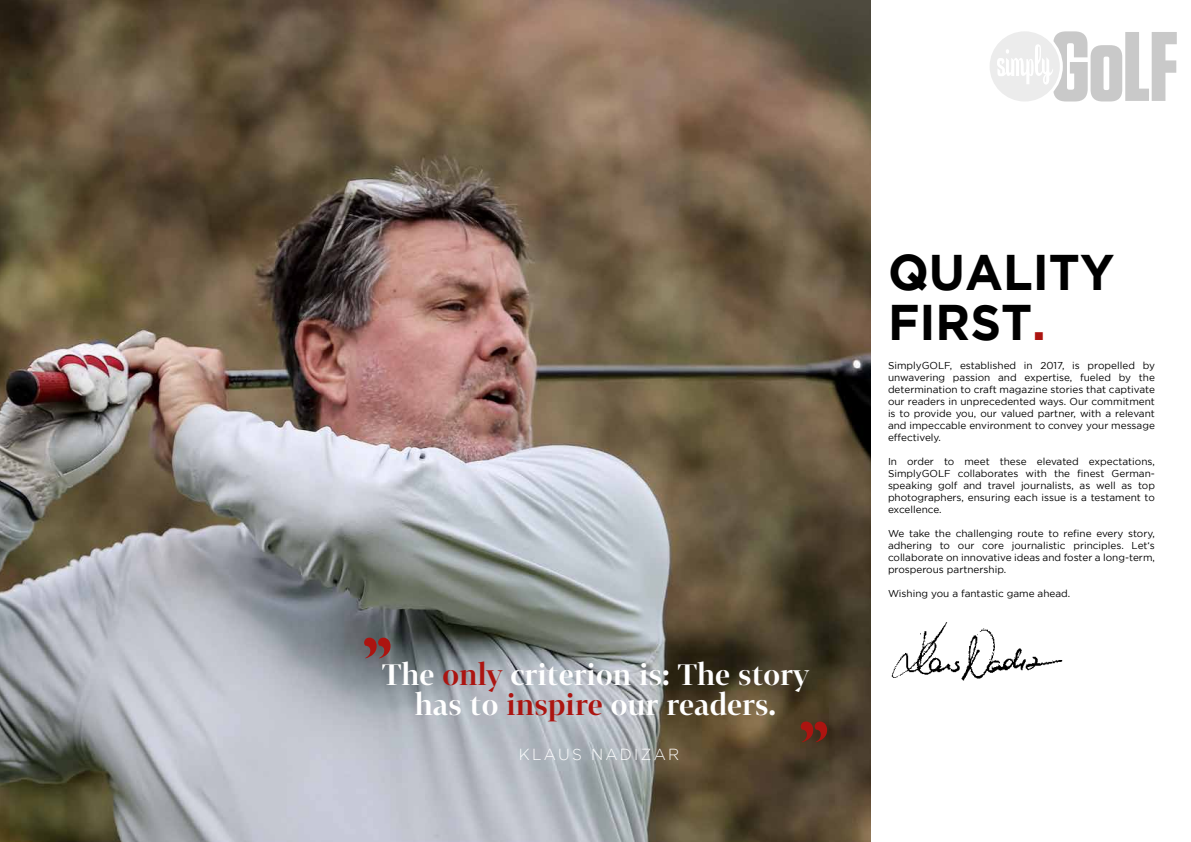
<style>
.page{position:relative;width:1191px;height:842px;background:#fff}
.page>*{position:absolute;margin:0;border:0;box-sizing:border-box;transform-origin:0 0}
.t1{font:600 60px "Tabac G1";color:#ac1410}
.t2{font:700 50px/50px "Gotham";color:#000;scale:.96 1}
.t3{font:600 29px/30px "Tabac G1";color:#fff}
.t4{font:300 16px "Gotham";letter-spacing:.15em;color:#fff;scale:.96 1}
.t5{font:10px/12px "Gotham";color:#000;text-align:justify}
.s1{color:#ac1410}
.s2{font-size:60px;color:#ac1410}
</style>
<div class="page">
<svg style="left:987px;top:30px;width:74px;height:73px"></svg>
<div style="left:986px;top:28px;width:76px;height:77px;border:3px solid #fff;border-radius:50%"></div>
<svg style="left:997px;top:31px;width:179px;height:70px"></svg>
<img style="left:891px;top:622px;width:172px;height:59px">
<img style="left:0;top:0;width:871px;height:842px">
<h1 class="t1" style="left:363px;top:587px;width:29px">„</h1>
<h3 class="t3" style="left:415px;top:659px;width:414px;text-indent:-33px">The <span class="s1">only</span> criterion is: The story has to <span class="s1">inspire</span> our readers. <span class="s2">„</span></h3>
<h3 class="t4" style="left:519px;top:746px;width:168px">KLAUS NADIZAR</h3>
<h2 class="t2" style="left:888px;top:246px;width:237px">QUALITY<br>FIRST<span class="s1">.</span></h2>
<p class="t5" style="left:888px;top:359px;width:268px">SimplyGOLF, established in 2017, is propelled by unwavering passion and expertise, fueled by the determination to craft magazine stories that captivate our readers in unprecedented ways. Our commitment is to provide you, our valued partner, with a relevant and impeccable environment to convey your message effectively.</p>
<p class="t5" style="left:888px;top:455px;width:268px">In order to meet these elevated expectations, SimplyGOLF collaborates with the finest German&shy;speaking golf and travel journalists, as well as top photographers, ensuring each issue is a testament to excellence.</p>
<p class="t5" style="left:888px;top:527px;width:268px">We take the challenging route to refine every story, adhering to our core journalistic principles. Let‘s collaborate on innovative ideas and foster a long-term, prosperous partnership.</p>
<p class="t5" style="left:888px;top:587px;width:184px">Wishing you a fantastic game ahead.</p>
</div>
